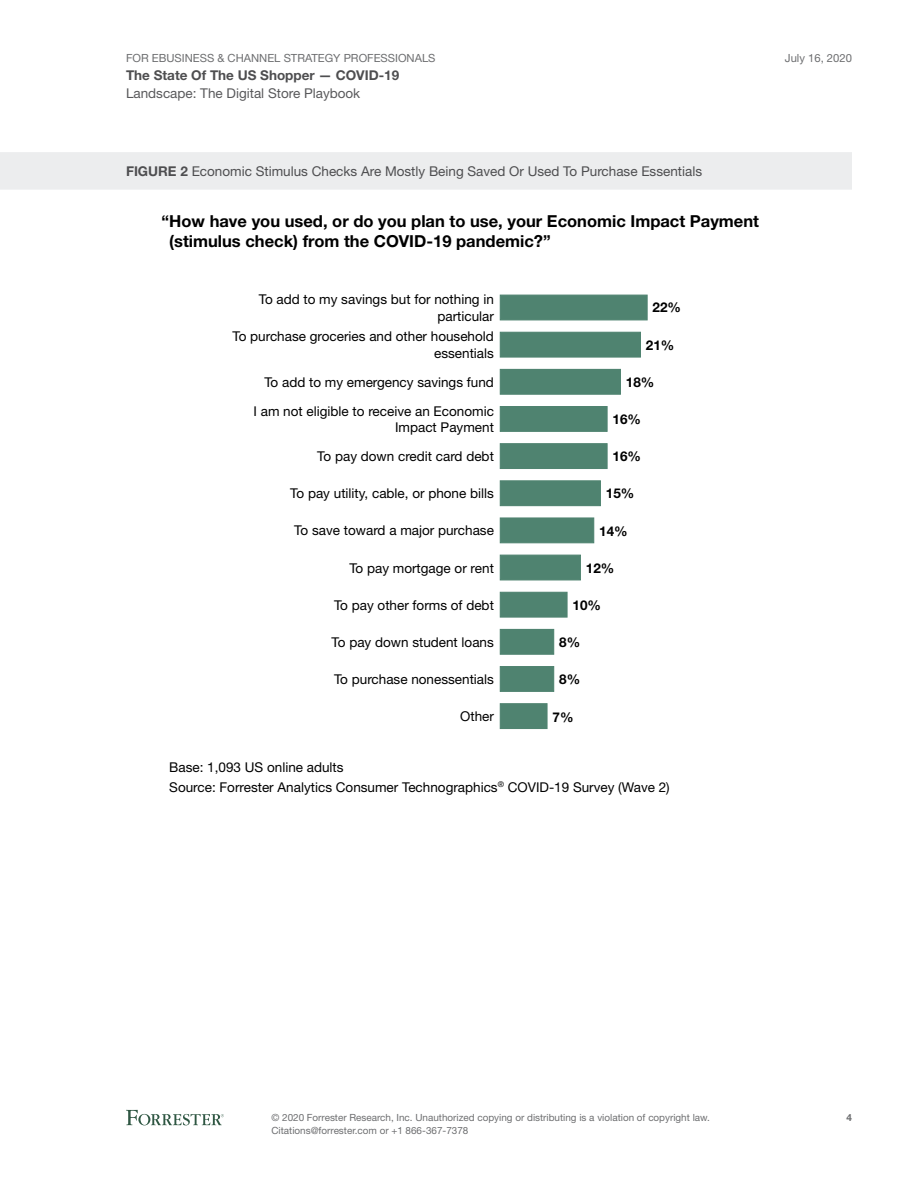
<style>
.page{position:relative;width:918px;height:1188px;background:#fff}
.page>*{position:absolute;margin:0;border:0;box-sizing:border-box;transform-origin:0 0}
.t1{font:700 16.5px/19.8px "Helvetica Neue LT Std";color:#000}
.t2{font:13.5px/16.5px "Helvetica Neue LT Std";color:#000;text-align:right}
.t3{font:13.5px "Helvetica Neue LT Std";color:#4e4e50}
.t4{font:13.5px "Helvetica Neue LT Std";color:#59595b}
.t5{font:700 13.5px "Helvetica Neue LT Std";color:#000}
.t6{font:700 13.5px "Helvetica Neue LT Std";color:#4e4e50}
.t7{font:11.25px "Helvetica Neue LT Std";color:#6d6e70}
.t8{font:9.9px/12.8px "Helvetica Neue LT Std";color:#6d6e70}
.t9{font:700 9.9px "Helvetica Neue LT Std";color:#6d6e70}
.s1{font-weight:700}
</style>
<div class="page">
<svg style="left:126px;top:1110px;width:98px;height:15px"></svg>
<div style="left:0;top:152px;width:852px;height:38px;background:#ecedee"></div>
<div style="left:500px;top:295px;width:148px;height:25px;background:#4f8370"></div>
<div style="left:500px;top:332px;width:141px;height:26px;background:#4f8370;border:1px solid #4f8370"></div>
<div style="left:500px;top:369px;width:121px;height:26px;background:#4f8370;border:1px solid #4f8370"></div>
<div style="left:500px;top:406px;width:108px;height:26px;background:#4f8370;border:1px solid #4f8370"></div>
<div style="left:500px;top:443px;width:108px;height:26px;background:#4f8370;border:1px solid #4f8370"></div>
<div style="left:500px;top:480px;width:101px;height:26px;background:#4f8370;border:1px solid #4f8370"></div>
<div style="left:500px;top:517px;width:94px;height:26px;background:#4f8370;border:1px solid #4f8370"></div>
<div style="left:500px;top:555px;width:81px;height:25px;background:#4f8370"></div>
<div style="left:500px;top:592px;width:68px;height:26px;background:#4f8370;border:1px solid #4f8370"></div>
<div style="left:500px;top:629px;width:54px;height:26px;background:#4f8370;border:1px solid #4f8370"></div>
<div style="left:500px;top:666px;width:54px;height:26px;background:#4f8370"></div>
<div style="left:500px;top:703px;width:48px;height:26px;background:#4f8370;border:1px solid #4f8370"></div>
<p class="t7" style="left:126px;top:51px;width:311px">For EBusiness &amp; Channel Strategy Professionals</p>
<p class="t6" style="left:126px;top:67px;width:275px">The State Of The US Shopper — COVID-19</p>
<p class="t4" style="left:126px;top:85px;width:236px">Landscape: The Digital Store Playbook</p>
<p class="t3" style="left:126px;top:163px;width:578px"><span class="s1">FIGURE 2</span> Economic Stimulus Checks Are Mostly Being Saved Or Used To Purchase Essentials</p>
<p class="t1" style="left:169px;top:211px;width:591px;text-indent:-8px">“How have you used, or do you plan to use, your Economic Impact Payment (stimulus check) from the COVID-19 pandemic?”</p>
<p class="t2" style="left:259px;top:291px;width:237px">To add to my savings but for nothing in particular</p>
<p class="t5" style="left:653px;top:299px;width:30px">22%</p>
<p class="t2" style="left:233px;top:328px;width:263px">To purchase groceries and other household essentials</p>
<p class="t5" style="left:646px;top:336px;width:30px">21%</p>
<p class="t2" style="left:264px;top:373px;width:231px">To add to my emergency savings fund</p>
<p class="t5" style="left:626px;top:374px;width:30px">18%</p>
<p class="t2" style="left:254px;top:402px;width:242px">I am not eligible to receive an Economic<br>Impact Payment</p>
<p class="t5" style="left:613px;top:411px;width:30px">16%</p>
<p class="t2" style="left:317px;top:448px;width:178px">To pay down credit card debt</p>
<p class="t5" style="left:613px;top:448px;width:30px">16%</p>
<p class="t2" style="left:290px;top:485px;width:205px">To pay utility, cable, or phone bills</p>
<p class="t5" style="left:606px;top:485px;width:30px">15%</p>
<p class="t2" style="left:294px;top:522px;width:201px">To save toward a major purchase</p>
<p class="t5" style="left:599px;top:522px;width:30px">14%</p>
<p class="t2" style="left:349px;top:559px;width:146px">To pay mortgage or rent</p>
<p class="t5" style="left:586px;top:560px;width:30px">12%</p>
<p class="t2" style="left:334px;top:596px;width:161px">To pay other forms of debt</p>
<p class="t5" style="left:573px;top:597px;width:30px">10%</p>
<p class="t2" style="left:332px;top:634px;width:164px">To pay down student loans</p>
<p class="t5" style="left:559px;top:634px;width:23px">8%</p>
<p class="t2" style="left:334px;top:671px;width:161px">To purchase nonessentials</p>
<p class="t5" style="left:559px;top:671px;width:23px">8%</p>
<p class="t2" style="left:460px;top:708px;width:35px">Other</p>
<p class="t5" style="left:553px;top:708px;width:23px">7%</p>
<p class="t2" style="left:169px;top:757px;width:502px;line-height:19.8px;text-align:left">Base: 1,093 US online adults<br>Source: Forrester Analytics Consumer Technographics<sup>®</sup> COVID-19 Survey (Wave 2)</p>
<p class="t7" style="left:785px;top:51px;width:69px">July 16, 2020</p>
<p class="t8" style="left:272px;top:1111px;width:440px">© 2020 Forrester Research, I nc. Unauthorized copying or distributing is a violation of copyright law.<br>Citations@forrester.com or +1 866-367-7378</p>
<p class="t9" style="left:846px;top:1112px;width:7px">4</p>
</div>
